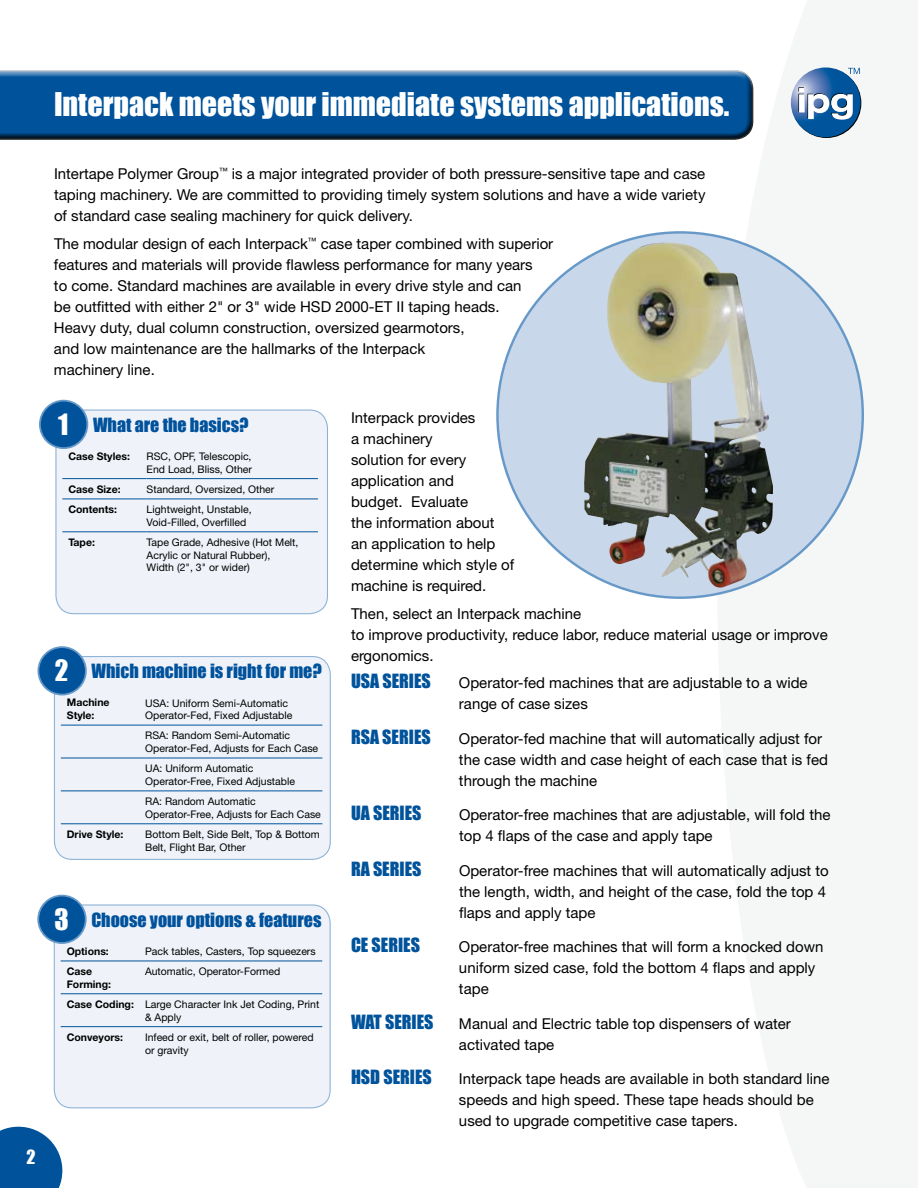
<style>
.page{position:relative;width:918px;height:1188px;background:#fff}
.page>*{position:absolute;margin:0;border:0;box-sizing:border-box;transform-origin:0 0}
.t1{font:30px "Impact";color:#fff}
.t2{font:18px "Impact";color:#00529c}
.t3{font:18px "Impact";color:#00539b}
.t4{font:18px "Impact";color:#fff}
.t5{font:15px/21px "Helvetica Neue";color:#000}
.t6{font:10.5px/12.6px "Helvetica Neue";color:#000}
.t7{font:700 10.5px/12.6px "Helvetica Neue";color:#000}
.s1{font-size:27px;color:#fff}
.s2{font-weight:700}
</style>
<div class="page">
<svg style="left:791px;top:68px;width:70px;height:69px;background:#2364a4"></svg>
<svg style="left:798px;top:87px;width:55px;height:33px"></svg>
<svg style="left:848px;top:68px;width:12px;height:6px"></svg>
<svg style="left:0;top:1127px;width:62px;height:61px;background:#1c66a6"></svg>
<div style="left:0;top:68px;width:754px;height:64px;background:#fff;opacity:.75"></div>
<div style="left:0;top:75px;width:754px;height:66px;background:#000;opacity:.75"></div>
<div style="left:497px;top:232px;width:366px;height:366px;background:#c9d7ea;border-radius:50%"></div>
<img style="left:584px;top:243px;width:189px;height:345px">
<div style="left:56px;top:410px;width:271px;height:204px;background:#eaeff7;border-radius:18px"></div>
<div style="left:55px;top:410px;width:273px;height:204px;border:1px solid #6799c8;border-radius:18px"></div>
<div style="left:40px;top:401px;width:47px;height:47px;background:#00539b;border-radius:50%"></div>
<div style="left:39px;top:400px;width:49px;height:49px;border:2px solid #6799c8;border-radius:50%"></div>
<hr style="left:62px;top:478px;width:85px;height:1px;background:#00539b">
<hr style="left:147px;top:478px;width:171px;height:1px;background:#00539b">
<hr style="left:62px;top:499px;width:85px;height:1px;background:#00539b">
<hr style="left:147px;top:499px;width:171px;height:1px;background:#00539b">
<hr style="left:62px;top:531px;width:85px;height:1px;background:#00539b">
<hr style="left:147px;top:531px;width:171px;height:1px;background:#00539b">
<div style="left:54px;top:657px;width:276px;height:202px;background:#eaeff7;border-radius:18px"></div>
<div style="left:54px;top:656px;width:277px;height:204px;border:1px solid #6799c8;border-radius:18px"></div>
<div style="left:38px;top:647px;width:48px;height:48px;background:#00539b;border-radius:50%"></div>
<div style="left:37px;top:646px;width:50px;height:50px;border:2px solid #6799c8;border-radius:50%"></div>
<hr style="left:61px;top:725px;width:84px;height:1px;background:#00539b">
<hr style="left:145px;top:725px;width:177px;height:1px;background:#00539b">
<hr style="left:61px;top:758px;width:84px;height:1px;background:#00539b">
<hr style="left:145px;top:758px;width:177px;height:1px;background:#00539b">
<hr style="left:61px;top:791px;width:84px;height:1px;background:#00539b">
<hr style="left:145px;top:791px;width:177px;height:1px;background:#00539b">
<hr style="left:61px;top:823px;width:84px;height:1px;background:#00539b">
<hr style="left:145px;top:823px;width:177px;height:1px;background:#00539b">
<div style="left:54px;top:905px;width:276px;height:203px;background:#eaeff7;border-radius:18px"></div>
<div style="left:54px;top:904px;width:277px;height:204px;border:1px solid #6799c8;border-radius:18px"></div>
<div style="left:38px;top:896px;width:48px;height:47px;background:#00539b;border-radius:50%"></div>
<div style="left:37px;top:895px;width:50px;height:49px;border:2px solid #6799c8;border-radius:50%"></div>
<hr style="left:61px;top:961px;width:84px;height:1px;background:#00539b">
<hr style="left:145px;top:961px;width:177px;height:1px;background:#00539b">
<hr style="left:61px;top:993px;width:84px;height:1px;background:#00539b">
<hr style="left:145px;top:993px;width:177px;height:1px;background:#00539b">
<hr style="left:61px;top:1026px;width:84px;height:1px;background:#00539b">
<hr style="left:145px;top:1026px;width:177px;height:1px;background:#00539b">
<h1 class="t1" style="left:54px;top:81px;width:677px">Interpack meets your immediate systems applications.</h1>
<p class="t4" style="left:26px;top:1143px;width:11px">2</p>
<p class="t5" style="left:54px;top:163px;width:653px;text-align:justify">Intertape Polymer Group<sup>™</sup> is a major integrated provider of both pressure-sensitive tape and case taping machinery. We are committed to providing timely system solutions and have a wide variety of standard case sealing machinery for quick delivery.</p>
<p class="t5" style="left:54px;top:233px;width:501px">The modular design of each Interpack<sup>™</sup> case taper combined with superior features and materials will provide flawless performance for many years<br>to come. Standard machines are available in every drive style and can<br>be outfitted with either 2" or 3" wide HSD 2000-ET II taping heads.<br>Heavy duty, dual column construction, oversized gearmotors,<br>and low maintenance are the hallmarks of the Interpack<br>machinery line.</p>
<p class="t2" style="left:58px;top:411px;width:192px"><span class="s1">1</span> What are the basics?</p>
<p class="t7" style="left:68px;top:450px;width:63px">Case Styles:</p>
<p class="t6" style="left:147px;top:450px;width:107px">RSC, OPF, Telescopic,<br>End Load, Bliss, Other</p>
<p class="t7" style="left:68px;top:483px;width:54px">Case Size:</p>
<p class="t6" style="left:147px;top:483px;width:129px">Standard, Oversized, Other</p>
<p class="t7" style="left:68px;top:503px;width:50px">Contents:</p>
<p class="t6" style="left:147px;top:503px;width:107px">Lightweight, Unstable,<br>Void-Filled, Overfilled</p>
<p class="t7" style="left:68px;top:536px;width:28px">Tape:</p>
<p class="t6" style="left:147px;top:536px;width:153px">Tape Grade, Adhesive (Hot Melt,<br>Acrylic or Natural Rubber),<br>Width (2", 3" or wider)</p>
<p class="t2" style="left:55px;top:657px;width:268px"><span class="s1">2</span> Which machine is right for me?</p>
<p class="t7" style="left:67px;top:696px;width:44px">Machine<br>Style:</p>
<p class="t6" style="left:145px;top:696px;width:149px">USA: Uniform Semi-Automatic<br>Operator-Fed, Fixed Adjustable</p>
<p class="t6" style="left:145px;top:729px;width:175px">RSA: Random Semi-Automatic<br>Operator-Fed, Adjusts for Each Case</p>
<p class="t6" style="left:145px;top:762px;width:151px">UA: Uniform Automatic<br>Operator-Free, Fixed Adjustable</p>
<p class="t6" style="left:145px;top:795px;width:177px">RA: Random Automatic<br>Operator-Free, Adjusts for Each Case</p>
<p class="t7" style="left:67px;top:828px;width:58px">Drive Style:</p>
<p class="t6" style="left:145px;top:828px;width:176px">Bottom Belt, Side Belt, Top &amp; Bottom<br>Belt, Flight Bar, Other</p>
<p class="t2" style="left:54px;top:906px;width:269px"><span class="s1">3</span> Choose your options &amp; features</p>
<p class="t7" style="left:67px;top:945px;width:44px">Options:</p>
<p class="t6" style="left:145px;top:945px;width:172px">Pack tables, Casters, Top squeezers</p>
<p class="t7" style="left:67px;top:965px;width:46px">Case<br>Forming:</p>
<p class="t6" style="left:145px;top:965px;width:137px">Automatic, Operator-Formed</p>
<p class="t6" style="left:145px;top:998px;width:176px;text-indent:-78px"><span class="s2">Case Coding:</span> Large Character Ink Jet Coding, Print &amp; Apply</p>
<p class="t7" style="left:67px;top:1031px;width:58px">Conveyors:</p>
<p class="t6" style="left:145px;top:1031px;width:170px">Infeed or exit, belt of roller, powered or gravity</p>
<p class="t5" style="left:351px;top:407px;width:165px">Interpack provides<br>a machinery<br>solution for every application and<br>budget. Evaluate<br>the information about an application to help determine which style of machine is required.</p>
<p class="t5" style="left:351px;top:603px;width:478px">Then, select an Interpack machine<br>to improve productivity, reduce labor, reduce material usage or improve ergonomics.</p>
<p class="t3" style="left:351px;top:667px;width:81px">USA SERIES</p>
<p class="t5" style="left:459px;top:672px;width:350px">Operator-fed machines that are adjustable to a wide range of case sizes</p>
<p class="t3" style="left:351px;top:723px;width:81px">RSA SERIES</p>
<p class="t5" style="left:459px;top:728px;width:370px">Operator-fed machine that will automatically adjust for the case width and case height of each case that is fed through the machine</p>
<p class="t3" style="left:351px;top:799px;width:72px">UA SERIES</p>
<p class="t5" style="left:459px;top:804px;width:373px">Operator-free machines that are adjustable, will fold the top 4 flaps of the case and apply tape</p>
<p class="t3" style="left:351px;top:855px;width:72px">RA SERIES</p>
<p class="t5" style="left:459px;top:860px;width:371px">Operator-free machines that will automatically adjust to the length, width, and height of the case, fold the top 4 flaps and apply tape</p>
<p class="t3" style="left:351px;top:931px;width:71px">CE SERIES</p>
<p class="t5" style="left:459px;top:936px;width:366px">Operator-free machines that will form a knocked down uniform sized case, fold the bottom 4 flaps and apply tape</p>
<p class="t3" style="left:351px;top:1008px;width:84px">WAT SERIES</p>
<p class="t5" style="left:459px;top:1013px;width:333px">Manual and Electric table top dispensers of water activated tape</p>
<p class="t3" style="left:351px;top:1063px;width:82px">HSD SERIES</p>
<p class="t5" style="left:459px;top:1068px;width:372px">Interpack tape heads are available in both standard line speeds and high speed. These tape heads should be used to upgrade competitive case tapers.</p>
</div>
